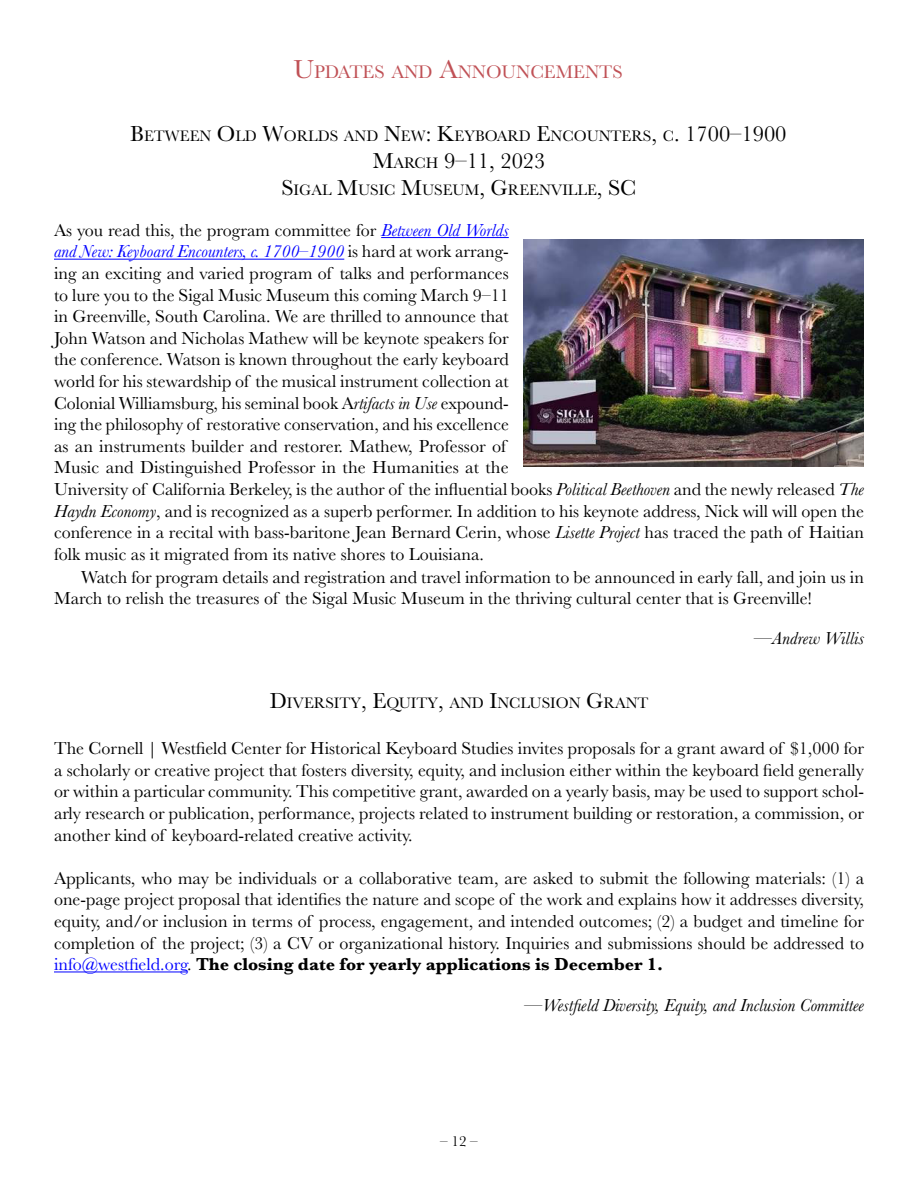
<style>
.page{position:relative;width:918px;height:1188px;background:#fff}
.page>*{position:absolute;margin:0;border:0;box-sizing:border-box;transform-origin:0 0}
.t1{font:22.5px "Baskerville";color:#000}
.t2{font:18.9px "Baskerville";color:#c05156}
.t3{font:18px/21.6px "Baskerville";color:#000}
.t4{font:italic 18px "Baskerville";color:#000}
.t5{font:15.75px "Baskerville";color:#000}
.t6{font:15px "Baskerville";color:#000}
.s1{font-size:27px}
.s2{font-size:22.5px}
.s3{font-size:15.75px}
.s4{font-style:italic;color:#00f}
.s5{font-style:italic}
.s6{color:#00f}
.s7{font-weight:700}
</style>
<div class="page">
<hr style="left:381px;top:237px;width:128px;height:1px;background:#00f">
<hr style="left:54px;top:259px;width:290px;height:1px;background:#00f">
<img style="left:524px;top:239px;width:340px;height:227px">
<hr style="left:54px;top:972px;width:133px;height:1px;background:#00f">
<p class="t2" style="left:293px;top:60px;width:331px"><span class="s1">U</span>PDATES AND <span class="s1">A</span>NNOUNC EMENTS</p>
<p class="t5" style="left:130px;top:126px;width:658px"><span class="s2">B</span>ETWEEN <span class="s2">O</span>LD <span class="s2">W</span>ORLDS AND <span class="s2">N</span>EW<span class="s2">: K</span>EYBOARD <span class="s2">E</span>NC OUNTERS<span class="s2">,</span> C<span class="s2">. 1700–1900</span></p>
<p class="t1" style="left:373px;top:146px;width:174px">M<span class="s3">ARCH</span> 9–11, 2023</p>
<p class="t5" style="left:281px;top:180px;width:357px"><span class="s2">S</span>IGAL <span class="s2">M</span>USIC <span class="s2">M</span>USEUM<span class="s2">, G</span>REENVILLE<span class="s2">, SC</span></p>
<p class="t3" style="left:54px;top:219px;width:812px">As you read this, the program committee for <span class="s4">Between Old Worlds<br>and New: Keyboard Encounters, c. 1700–1900</span> is hard at work arrang-<br>ing an exciting and varied program of talks and performances<br>to lure you to the Sigal Music Museum this coming March 9–11<br>in Greenville, South Carolina. We are thrilled to announce that<br>John Watson and Nicholas Mathew will be keynote speakers for<br>the conference. Watson is known throughout the early keyboard<br>world for his stewardship of the musical instrument collection at<br>Colonial Williamsburg, his seminal book A<span class="s5">rtifacts in Use</span> expound-<br>ing the philosophy of restorative conservation, and his excellence<br>as an instruments builder and restorer. Mathew, Professor of<br>Music and Distinguished Professor in the Humanities at the<br>University of California Berkeley, is the author of the influential books <span class="s5">Political Beethoven</span> and the newly released <span class="s5">The Haydn Economy</span>, and is recognized as a superb performer. In addition to his keynote address, Nick will will open the conference in a recital with bass-baritone Jean Bernard Cerin, whose <span class="s5">Lisette Project</span> has traced the path of Haitian folk music as it migrated from its native shores to Louisiana.</p>
<p class="t3" style="left:54px;top:567px;width:811px;text-indent:27px">Watch for program details and registration and travel information to be announced in early fall, and join us in<br>March to relish the treasures of the Sigal Music Museum in the thriving cultural center that is Greenville!</p>
<p class="t4" style="left:754px;top:626px;width:111px">—Andrew Willis</p>
<p class="t5" style="left:270px;top:693px;width:380px"><span class="s2">D</span>IVERSITY<span class="s2">, E</span>QUITY<span class="s2">,</span> AND <span class="s2">I</span>NC LUSION <span class="s2">G</span>RANT</p>
<p class="t3" style="left:54px;top:738px;width:812px;text-align:justify">The Cornell | Westfield Center for Historical Keyboard Studies invites proposals for a grant award of $1,000 for a scholarly or creative project that fosters diversity, equity, and inclusion either within the keyboard field generally or within a particular community. This competitive grant, awarded on a yearly basis, may be used to support schol&shy;arly research or publication, performance, projects related to instrument building or restoration, a commission, or another kind of keyboard-related creative activity.</p>
<p class="t3" style="left:54px;top:867px;width:812px;text-align:justify">Applicants, who may be individuals or a collaborative team, are asked to submit the following materials: (1) a one-page project proposal that identifies the nature and scope of the work and explains how it addresses diversity, equity, and/or inclusion in terms of process, engagement, and intended outcomes; (2) a budget and timeline for completion of the project; (3) a CV or organizational history. Inquiries and submissions should be addressed to <span class="s6">info@westfield.org</span>. <span class="s7">The closing date for yearly applications is December 1.</span></p>
<p class="t4" style="left:525px;top:993px;width:341px">—Westfield Diversity, Equity, and Inclusion Committee</p>
<p class="t6" style="left:440px;top:1131px;width:39px">– 12 –</p>
</div>
